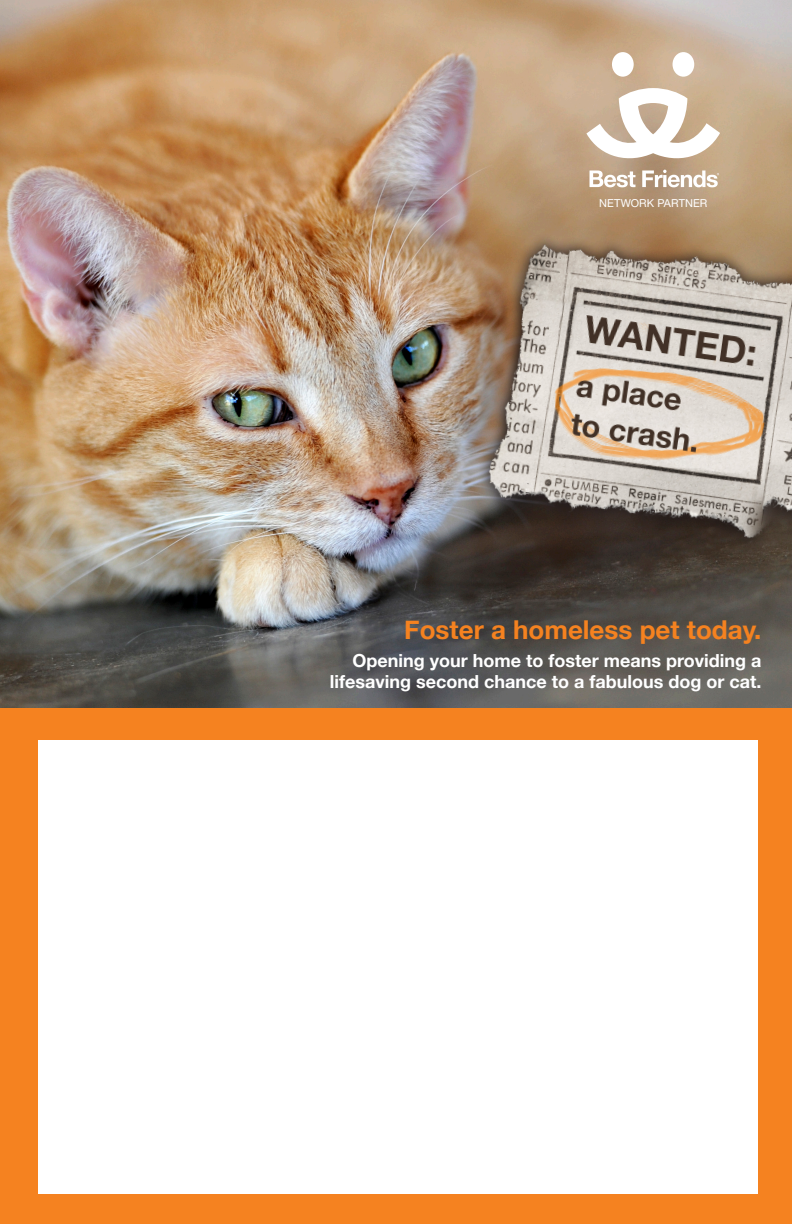
<style>
.page{position:relative;width:792px;height:1224px;background:#fff}
.page>*{position:absolute;margin:0;border:0;box-sizing:border-box;transform-origin:0 0}
.t1{font:700 26px "Helvetica Neue";color:#f58220}
.t2{font:700 18px/21.6px "Helvetica Neue";color:#fff;text-align:right}
.t3{font:11px "Helvetica Neue LT Std";letter-spacing:.005em;color:#fff}
</style>
<div class="page">
<div style="left:0;top:707px;width:792px;height:517px;background:#f58220"></div>
<div style="left:38px;top:740px;width:720px;height:454px;background:#fff"></div>
<img style="left:0;top:0;width:792px;height:707px">
<img style="left:463px;top:207px;width:329px;height:393px">
<svg style="left:590px;top:170px;width:45px;height:17px"></svg>
<svg style="left:642px;top:170px;width:77px;height:17px"></svg>
<div style="left:612px;top:52px;width:22px;height:25px;background:#fff;border-radius:50%"></div>
<div style="left:673px;top:52px;width:21px;height:25px;background:#fff;border-radius:50%"></div>
<svg style="left:586px;top:88px;width:134px;height:76px"></svg>
<p class="t3" style="left:599px;top:196px;width:110px">NETWORK PARTNER</p>
<p class="t1" style="left:404px;top:609px;width:359px">Foster a homeless pet today.</p>
<p class="t2" style="left:330px;top:650px;width:433px">Opening your home to foster means providing a lifesaving second chance to a fabulous dog or cat.</p>
</div>
